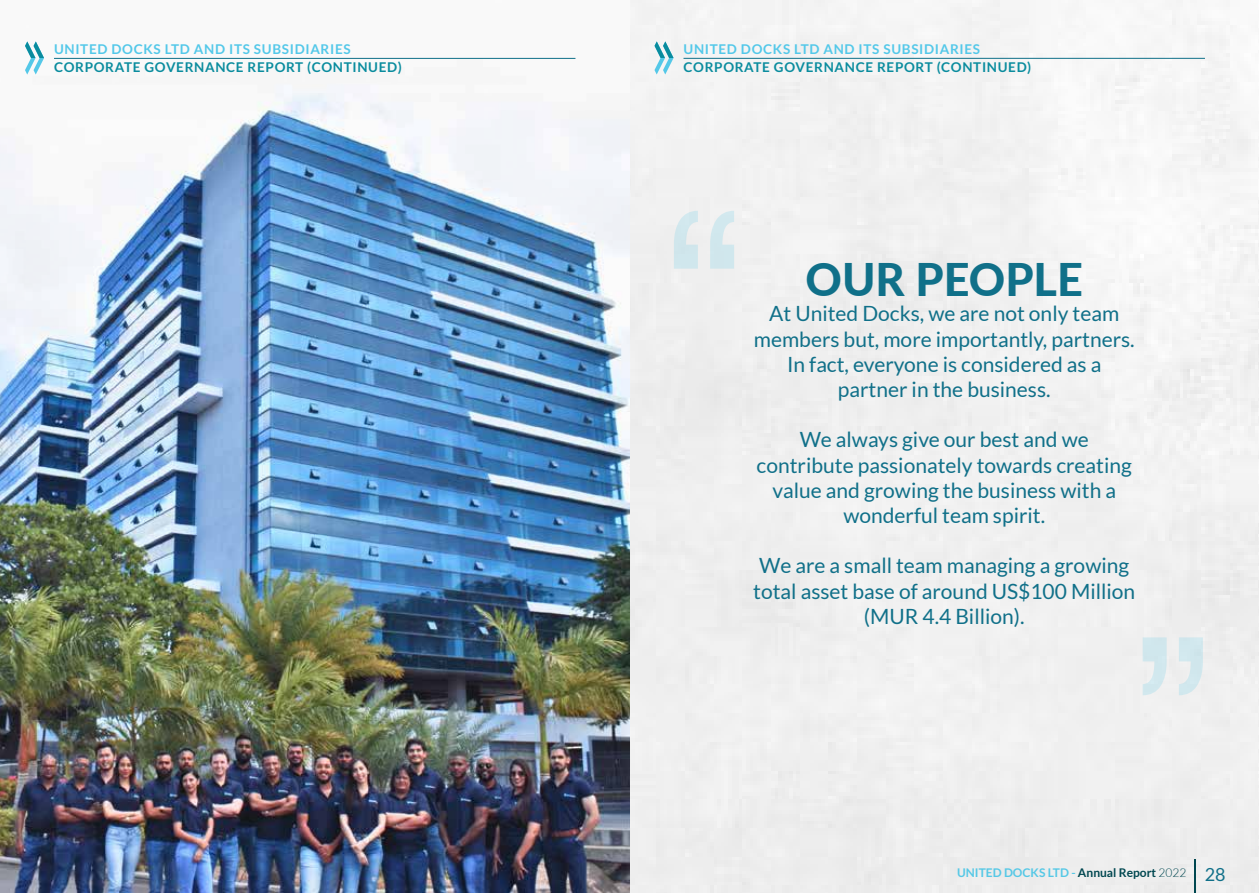
<style>
.page{position:relative;width:1259px;height:893px;background:#fff}
.page>*{position:absolute;margin:0;border:0;box-sizing:border-box;transform-origin:0 0}
.t1{font:240px "Microsoft Sans Serif";color:#55c8e6}
.t2{font:800 45px "Lato";color:#107089}
.t3{font:21px/25.2px "Lato";color:#107089;text-align:center}
.t4{font:700 13.5px "Lato";letter-spacing:.05em;color:#0a8c9e}
.t5{font:700 13.5px "Lato";letter-spacing:.05em;color:#53c8e9}
.t6{font:700 12px "Lato";color:#55c8e6}
.s1{color:#004750}
.s2{font-weight:300;color:#004750}
.s3{font-weight:400;font-size:18px;color:#107089}
</style>
<div class="page">
<div style="left:629px;top:0;width:630px;height:893px;background:#f0f0f0"></div>
<img style="left:0;top:57px;width:629px;height:836px">
<svg style="left:654px;top:41px;width:19px;height:34px"></svg>
<svg style="left:25px;top:41px;width:19px;height:34px"></svg>
<hr style="left:683px;top:58px;width:522px;height:1px;background:#0f7089">
<hr style="left:54px;top:58px;width:521px;height:1px;background:#0f7089">
<hr style="left:1194px;top:860px;width:1px;height:33px;background:#004750">
<p class="t5" style="left:54px;top:41px;width:298px">UNITED DOCKS LTD AND ITS SUBSIDIARIES</p>
<p class="t5" style="left:683px;top:41px;width:298px">UNITED DOCKS LTD AND ITS SUBSIDIARIES</p>
<p class="t4" style="left:54px;top:59px;width:349px">CORPORATE GOVERNANCE REPORT (CONTINUED)</p>
<p class="t4" style="left:683px;top:59px;width:349px">CORPORATE GOVERNANCE REPORT (CONTINUED)</p>
<h1 class="t1" style="left:664px;top:145px;width:81px">“</h1>
<h2 class="t2" style="left:805px;top:246px;width:279px">OUR PEOPLE</h2>
<p class="t3" style="left:754px;top:301px;width:382px">At United Docks, we are not only team members but, more importantly, partners.<br>In fact, everyone is considered as a partner in the business.</p>
<p class="t3" style="left:756px;top:427px;width:377px">We always give our best and we contribute passionately towards creating value and growing the business with a wonderful team spirit.</p>
<p class="t3" style="left:753px;top:553px;width:383px">We are a small team managing a growing total asset base of around US$100 Million (MUR 4.4 Billion).</p>
<h1 class="t1" style="left:1212px;top:761px;width:81px;rotate:-180deg">“</h1>
<p class="t6" style="left:957px;top:866px;width:270px">UNITED DOCKS LTD - <span class="s1">Annual Report</span> <span class="s2">2022</span> <span class="s3">28</span></p>
</div>
